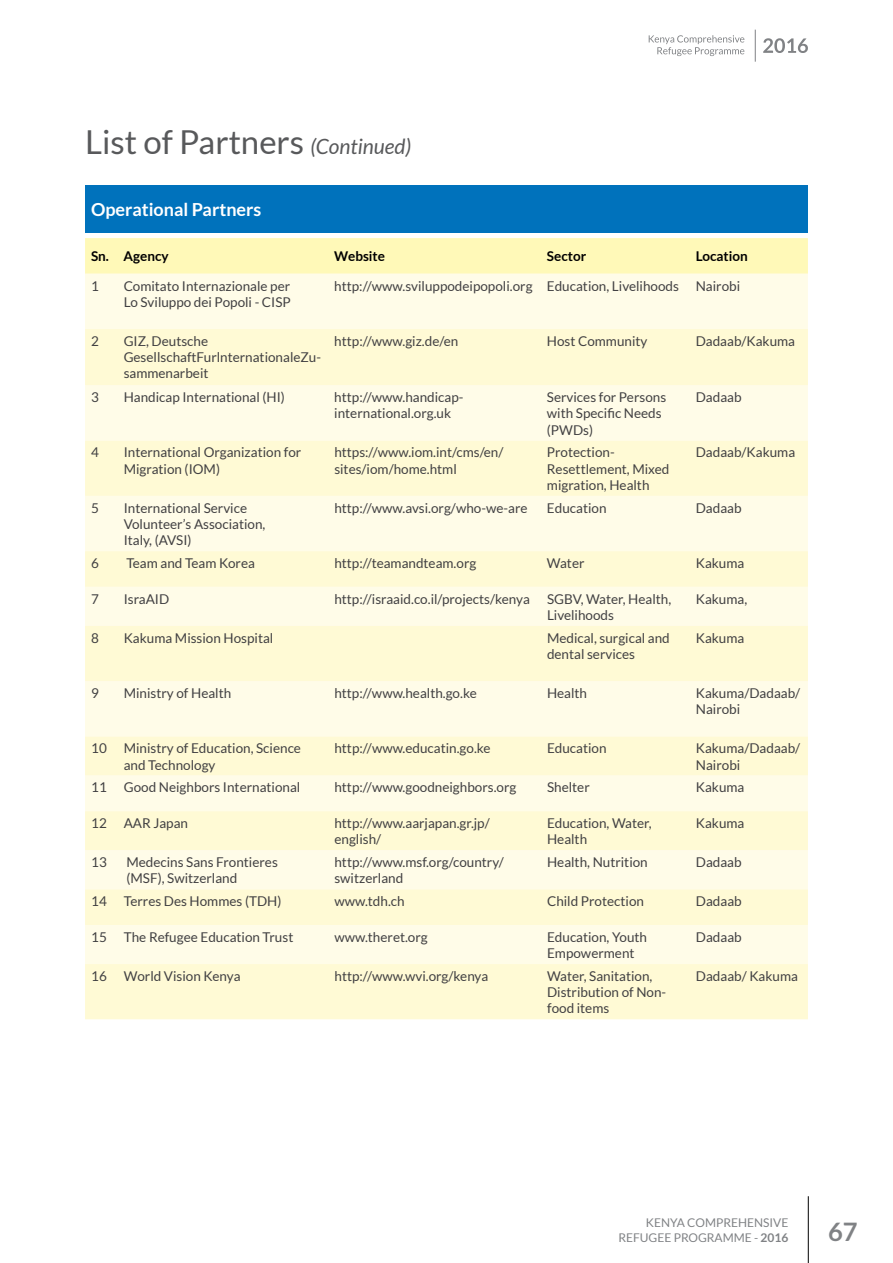
<style>
.page{position:relative;width:893px;height:1263px;background:#fff}
.page>*{position:absolute;margin:0;border:0;box-sizing:border-box;transform-origin:0 0}
.t1{font:33px "Lato";color:#58595b}
.t2{font:700 25.5px "Lato";color:#808285}
.t3{font:700 18px "Lato";color:#fff}
.t4{font:13.5px/16.2px "Lato";color:#414042}
.t5{font:700 13.5px "Lato";color:#000}
.t6{font:12px/14.4px "Lato";color:#808285;text-align:right}
.s1{font-style:italic;font-size:21px}
.s2{font-weight:700}
</style>
<div class="page">
<hr style="left:808px;top:1196px;width:1px;height:67px;background:#000">
<svg style="left:649px;top:35px;width:95px;height:21px"></svg>
<svg style="left:763px;top:38px;width:45px;height:15px"></svg>
<hr style="left:755px;top:30px;width:1px;height:32px;background:#808285">
<div style="left:85px;top:185px;width:723px;height:48px;background:#0072bc"></div>
<div style="left:85px;top:238px;width:723px;height:36px;background:#fff9b8"></div>
<div style="left:85px;top:274px;width:723px;height:55px;background:#fffce8"></div>
<svg style="left:85px;top:329px;width:723px;height:690px;background:#fffadd"></svg>
<h1 class="t1" style="left:85px;top:124px;width:328px">List of Partners <span class="s1">(Continued)</span></h1>
<h3 class="t3" style="left:91px;top:199px;width:172px">Operational Partners</h3>
<p class="t5" style="left:91px;top:249px;width:79px">Sn. Agency</p>
<p class="t5" style="left:334px;top:249px;width:52px">Website</p>
<p class="t5" style="left:547px;top:249px;width:41px">Sector</p>
<p class="t5" style="left:696px;top:249px;width:54px">Location</p>
<p class="t4" style="left:91px;top:278px;width:9px">1</p>
<p class="t4" style="left:124px;top:278px;width:169px">Comitato Internazionale per<br>Lo Sviluppo dei Popoli - CISP</p>
<p class="t4" style="left:334px;top:278px;width:407px">http://www.sviluppodeipopoli.org Education, Livelihoods Nairobi</p>
<p class="t4" style="left:91px;top:333px;width:9px">2</p>
<p class="t4" style="left:124px;top:333px;width:199px">GIZ, Deutsche<br>GesellschaftFurlnternationaleZu&shy;sammenarbeit</p>
<p class="t4" style="left:334px;top:333px;width:125px">http://www.giz.de/en</p>
<p class="t4" style="left:547px;top:333px;width:102px">Host Community</p>
<p class="t4" style="left:696px;top:333px;width:101px">Dadaab/Kakuma</p>
<p class="t4" style="left:91px;top:389px;width:9px">3</p>
<p class="t4" style="left:124px;top:389px;width:163px">Handicap International (HI)</p>
<p class="t4" style="left:334px;top:389px;width:131px">http://www.handicap&shy;international.org.uk</p>
<p class="t4" style="left:547px;top:389px;width:121px">Services for Persons with Specific Needs (PWDs)</p>
<p class="t4" style="left:696px;top:389px;width:47px">Dadaab</p>
<p class="t4" style="left:91px;top:444px;width:9px">4</p>
<p class="t4" style="left:124px;top:444px;width:179px">International Organization for<br>Migration (IOM)</p>
<p class="t4" style="left:334px;top:444px;width:171px">https://www.iom.int/cms/en/ sites/iom/home.html</p>
<p class="t4" style="left:547px;top:444px;width:124px">Protection-<br>Resettlement, Mixed migration, Health</p>
<p class="t4" style="left:696px;top:444px;width:101px">Dadaab/Kakuma</p>
<p class="t4" style="left:91px;top:500px;width:9px">5</p>
<p class="t4" style="left:124px;top:500px;width:143px">International Service<br>Volunteer’s Association,<br>Italy, (AVSI)</p>
<p class="t4" style="left:334px;top:500px;width:195px">http://www.avsi.org/who-we-are</p>
<p class="t4" style="left:547px;top:500px;width:61px">Education</p>
<p class="t4" style="left:696px;top:500px;width:47px">Dadaab</p>
<p class="t4" style="left:91px;top:555px;width:9px">6</p>
<p class="t4" style="left:126px;top:555px;width:130px">Team and Team Korea</p>
<p class="t4" style="left:334px;top:555px;width:143px">http://teamandteam.org</p>
<p class="t4" style="left:547px;top:555px;width:39px">Water</p>
<p class="t4" style="left:696px;top:555px;width:50px">Kakuma</p>
<p class="t4" style="left:91px;top:591px;width:9px">7</p>
<p class="t4" style="left:124px;top:591px;width:47px">IsraAID</p>
<p class="t4" style="left:334px;top:591px;width:197px">http://israaid.co.il/projects/kenya</p>
<p class="t4" style="left:547px;top:591px;width:126px">SGBV, Water, Health,<br>Livelihoods</p>
<p class="t4" style="left:696px;top:591px;width:53px">Kakuma,</p>
<p class="t4" style="left:91px;top:630px;width:9px">8</p>
<p class="t4" style="left:124px;top:630px;width:151px">Kakuma Mission Hospital</p>
<p class="t4" style="left:547px;top:630px;width:124px">Medical, surgical and dental services</p>
<p class="t4" style="left:696px;top:630px;width:50px">Kakuma</p>
<p class="t4" style="left:91px;top:685px;width:9px">9</p>
<p class="t4" style="left:124px;top:685px;width:109px">Ministry of Health</p>
<p class="t4" style="left:334px;top:685px;width:144px">http://www.health.go.ke</p>
<p class="t4" style="left:547px;top:685px;width:42px">Health</p>
<p class="t4" style="left:696px;top:685px;width:106px">Kakuma/Dadaab/<br>Nairobi</p>
<p class="t4" style="left:91px;top:740px;width:17px">10</p>
<p class="t4" style="left:124px;top:740px;width:179px">Ministry of Education, Science and Technology</p>
<p class="t4" style="left:334px;top:740px;width:158px">http://www.educatin.go.ke</p>
<p class="t4" style="left:547px;top:740px;width:61px">Education</p>
<p class="t4" style="left:696px;top:740px;width:106px">Kakuma/Dadaab/<br>Nairobi</p>
<p class="t4" style="left:91px;top:779px;width:17px">11</p>
<p class="t4" style="left:124px;top:779px;width:178px">Good Neighbors International</p>
<p class="t4" style="left:334px;top:779px;width:184px">http://www.goodneighbors.org</p>
<p class="t4" style="left:547px;top:779px;width:44px">Shelter</p>
<p class="t4" style="left:696px;top:779px;width:50px">Kakuma</p>
<p class="t4" style="left:91px;top:815px;width:17px">12</p>
<p class="t4" style="left:124px;top:815px;width:66px">AAR Japan</p>
<p class="t4" style="left:334px;top:815px;width:157px">http://www.aarjapan.gr.jp/ english/</p>
<p class="t4" style="left:547px;top:815px;width:106px">Education, Water,<br>Health</p>
<p class="t4" style="left:696px;top:815px;width:50px">Kakuma</p>
<p class="t4" style="left:91px;top:854px;width:17px">13</p>
<p class="t4" style="left:126px;top:854px;width:153px">Medecins Sans Frontieres (MSF), Switzerland</p>
<p class="t4" style="left:334px;top:854px;width:171px">http://www.msf.org/country/ switzerland</p>
<p class="t4" style="left:547px;top:854px;width:102px">Health, Nutrition</p>
<p class="t4" style="left:696px;top:854px;width:47px">Dadaab</p>
<p class="t4" style="left:91px;top:893px;width:17px">14</p>
<p class="t4" style="left:124px;top:893px;width:159px">Terres Des Hommes (TDH)</p>
<p class="t4" style="left:334px;top:893px;width:72px">www.tdh.ch</p>
<p class="t4" style="left:547px;top:893px;width:98px">Child Protection</p>
<p class="t4" style="left:696px;top:893px;width:47px">Dadaab</p>
<p class="t4" style="left:91px;top:929px;width:17px">15</p>
<p class="t4" style="left:124px;top:929px;width:171px">The Refugee Education Trust</p>
<p class="t4" style="left:334px;top:929px;width:95px">www.theret.org</p>
<p class="t4" style="left:547px;top:929px;width:101px">Education, Youth<br>Empowerment</p>
<p class="t4" style="left:696px;top:929px;width:47px">Dadaab</p>
<p class="t4" style="left:91px;top:968px;width:17px">16</p>
<p class="t4" style="left:124px;top:968px;width:118px">World Vision Kenya</p>
<p class="t4" style="left:334px;top:968px;width:155px">http://www.wvi.org/kenya</p>
<p class="t4" style="left:547px;top:968px;width:121px">Water, Sanitation,<br>Distribution of Non&shy;food items</p>
<p class="t4" style="left:696px;top:968px;width:103px">Dadaab/ Kakuma</p>
<p class="t6" style="left:618px;top:1215px;width:172px">KENYA COMPREHENSIVE<br>REFUGEE PROGRAMME - <span class="s2">2016</span></p>
<h2 class="t2" style="left:828px;top:1217px;width:31px">67</h2>
</div>
